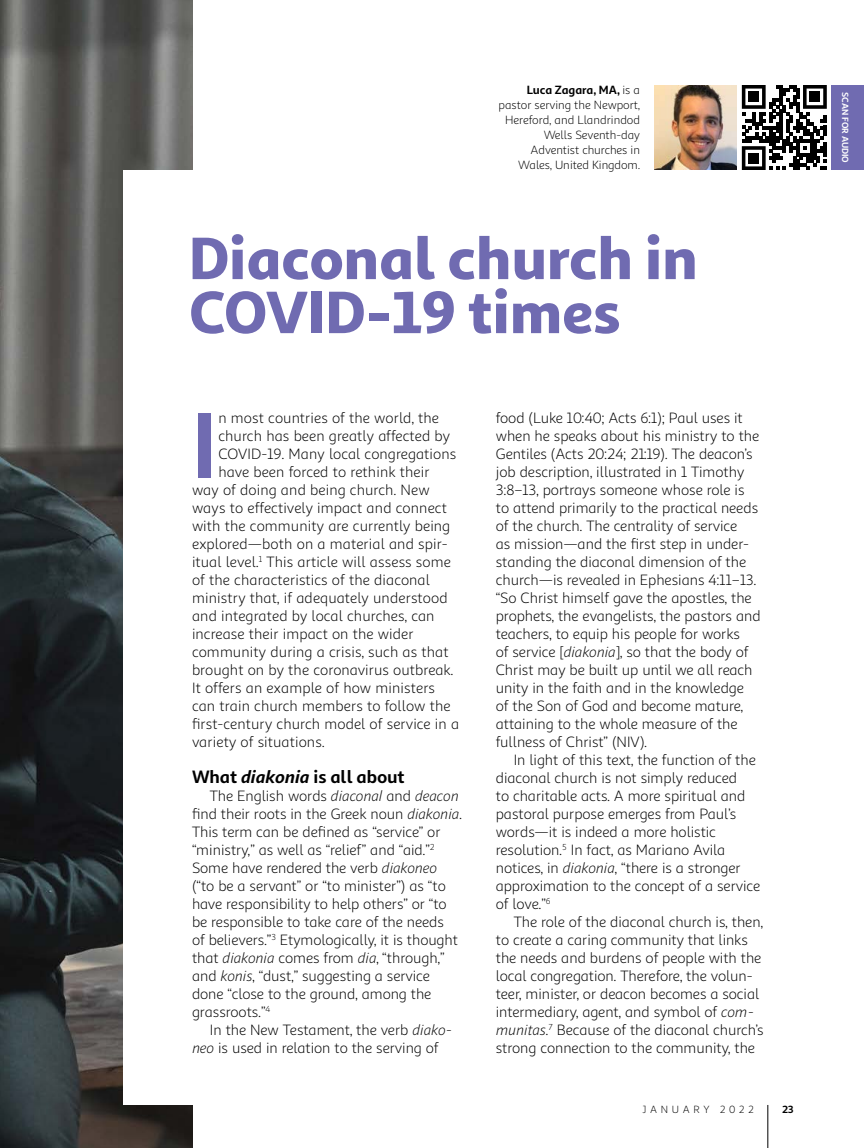
<style>
.page{position:relative;width:864px;height:1148px;background:#fff}
.page>*{position:absolute;margin:0;border:0;box-sizing:border-box;transform-origin:0 0}
.t1{font:700 93.3px "Sana Sans Alt";color:#706bb1}
.t2{font:900 60px/54px "Sana Sans Alt";letter-spacing:-.005em;color:#706bb1}
.t3{font:700 18px "Sana Sans Alt";color:#000}
.t4{font:15px/18px "Sana Sans Alt";color:#000}
.t5{font:12px/15px "Sana Sans Alt";color:#000;text-align:right}
.t6{font:10.5px "Sana Sans Alt";letter-spacing:.35em;color:#000}
.t7{font:700 10.5px "Sana Sans Alt";color:#000}
.t8{font:700 9px "Sana Sans Alt";color:#fff}
.s1{font-weight:700}
.s2{font-style:italic}
</style>
<div class="page">
<img style="left:0;top:0;width:192px;height:1148px">
<div style="left:123px;top:170px;width:714px;height:934px;background:#fff"></div>
<hr style="left:768px;top:1104px;width:1px;height:44px;background:#000">
<img style="left:655px;top:85px;width:81px;height:85px">
<div style="left:832px;top:85px;width:32px;height:85px;background:#706bb1"></div>
<svg style="left:742px;top:85px;width:85px;height:85px"></svg>
<div style="left:749px;top:92px;width:10px;height:10px;background:#000"></div>
<div style="left:810px;top:92px;width:10px;height:10px;background:#000"></div>
<div style="left:749px;top:153px;width:10px;height:10px;background:#000"></div>
<p class="t5" style="left:499px;top:82px;width:143px"><span class="s1">Luca Zagara, MA,</span> is a pastor serving the Newport,<br>Hereford, and Llandrindod<br>Wells Seventh-day<br>Adventist churches in<br>Wales, United Kingdom.</p>
<p class="t8" style="left:851px;top:92px;width:72px;rotate:90deg">SCAN FOR AUDIO</p>
<h2 class="t2" style="left:189px;top:231px;width:511px">Diaconal church in<br>COVID-19 times</h2>
<h1 class="t1" style="left:192px;top:386px;width:27px">I</h1>
<p class="t4" style="left:218px;top:409px;width:222px">n most countries of the world, the</p>
<p class="t4" style="left:218px;top:427px;width:233px">church has been greatly affected by</p>
<p class="t4" style="left:218px;top:445px;width:239px">COVID-19. Many local congregations</p>
<p class="t4" style="left:218px;top:463px;width:213px">have been forced to rethink their</p>
<p class="t4" style="left:192px;top:481px;width:239px">way of doing and being church. New</p>
<p class="t4" style="left:192px;top:499px;width:256px">ways to effectively impact and connect</p>
<p class="t4" style="left:192px;top:517px;width:260px">with the community are currently being</p>
<p class="t4" style="left:192px;top:535px;width:257px">explored—both on a material and spir-</p>
<p class="t4" style="left:192px;top:553px;width:260px">itual level.<sup>1</sup> This article will assess some</p>
<p class="t4" style="left:192px;top:571px;width:239px">of the characteristics of the diaconal</p>
<p class="t4" style="left:192px;top:589px;width:257px">ministry that, if adequately understood</p>
<p class="t4" style="left:192px;top:607px;width:244px">and integrated by local churches, can</p>
<p class="t4" style="left:192px;top:625px;width:223px">increase their impact on the wider</p>
<p class="t4" style="left:192px;top:643px;width:258px">community during a crisis, such as that</p>
<p class="t4" style="left:192px;top:661px;width:263px">brought on by the coronavirus outbreak.</p>
<p class="t4" style="left:192px;top:679px;width:245px">It offers an example of how ministers</p>
<p class="t4" style="left:192px;top:697px;width:260px">can train church members to follow the</p>
<p class="t4" style="left:192px;top:715px;width:269px">first-century church model of service in a</p>
<p class="t4" style="left:192px;top:733px;width:134px">variety of situations.</p>
<p class="t3" style="left:192px;top:765px;width:214px">What <span class="s2">diakonia</span> is all about</p>
<p class="t4" style="left:192px;top:787px;width:272px;text-indent:18px">The English words <span class="s2">diaconal</span> and <span class="s2">deacon </span>find their roots in the Greek noun <span class="s2">diakonia</span>.<br>This term can be defined as “service” or “ministry,” as well as “relief” and “aid.”<sup>2<br></sup>Some have rendered the verb <span class="s2">diakoneo </span>(“to be a servant” or “to minister”) as “to have responsibility to help others” or “to be responsible to take care of the needs<br>of believers.”<sup>3</sup> Etymologically, it is thought that <span class="s2">diakonia</span> comes from <span class="s2">dia</span>, “through,” and <span class="s2">konis</span>, “dust,” suggesting a service done “close to the ground, among the grassroots.”<sup>4</sup></p>
<p class="t4" style="left:192px;top:1021px;width:261px;text-indent:18px">In the New Testament, the verb <span class="s2">diako&shy;neo</span> is used in relation to the serving of</p>
<p class="t4" style="left:496px;top:409px;width:266px">food (Luke 10:40; Acts 6:1); Paul uses it when he speaks about his ministry to the Gentiles (Acts 20:24; 21:19). The deacon’s job description, illustrated in 1 Timothy 3:8–13, portrays someone whose role is to attend primarily to the practical needs of the church. The centrality of service<br>as mission—and the first step in under&shy;standing the diaconal dimension of the church—is revealed in Ephesians 4:11–13. “So Christ himself gave the apostles, the prophets, the evangelists, the pastors and teachers, to equip his people for works<br>of service [<span class="s2">diakonia</span>], so that the body of Christ may be built up until we all reach unity in the faith and in the knowledge<br>of the Son of God and become mature, attaining to the whole measure of the fullness of Christ” (NIV).</p>
<p class="t4" style="left:496px;top:751px;width:266px;text-indent:18px">In light of this text, the function of the diaconal church is not simply reduced<br>to charitable acts. A more spiritual and pastoral purpose emerges from Paul’s words—it is indeed a more holistic resolution.<sup>5</sup> In fact, as Mariano Avila notices, in <span class="s2">diakonia</span>, “there is a stronger approximation to the concept of a service of love.”<sup>6</sup></p>
<p class="t4" style="left:496px;top:913px;width:269px;text-indent:18px">The role of the diaconal church is, then, to create a caring community that links the needs and burdens of people with the local congregation. Therefore, the volun&shy;teer, minister, or deacon becomes a social intermediary, agent, and symbol of <span class="s2">com&shy;munitas</span>.<sup>7</sup> Because of the diaconal church’s strong connection to the community, the</p>
<p class="t6" style="left:643px;top:1102px;width:113px">JANUARY 2022</p>
<p class="t7" style="left:782px;top:1102px;width:13px">23</p>
</div>
